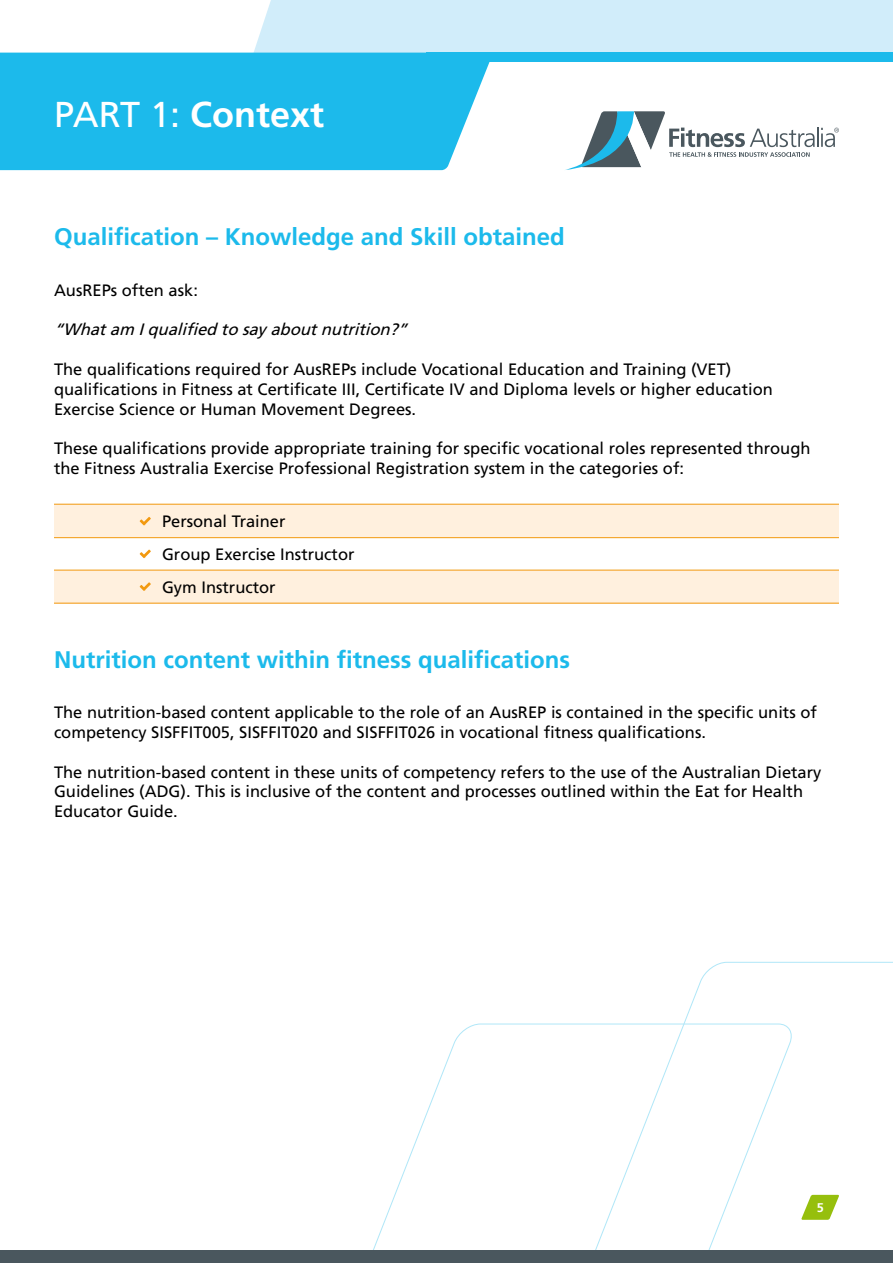
<style>
.page{position:relative;width:893px;height:1263px;background:#fff}
.page>*{position:absolute;margin:0;border:0;box-sizing:border-box;transform-origin:0 0}
.t1{font:700 36px "Frutiger LT Std";color:#fff}
.t2{font:700 24px "Frutiger LT Std";color:#1cbaeb}
.t3{font:16.5px/19.8px "Frutiger LT Std";color:#000}
.t4{font:italic 16.5px "Frutiger LT Std";color:#000}
.t5{font:700 12.6px "Frutiger LT Std";color:#fff}
.s1{font-weight:400}
</style>
<div class="page">
<div style="left:54px;top:570px;width:785px;height:33px;background:#fff0de"></div>
<hr style="left:54px;top:603px;width:785px;height:1px;background:#f2990f">
<hr style="left:54px;top:570px;width:785px;height:1px;background:#f2990f">
<div style="left:54px;top:504px;width:785px;height:34px;background:#fff0de"></div>
<hr style="left:54px;top:537px;width:785px;height:1px;background:#f2990f">
<hr style="left:54px;top:504px;width:785px;height:1px;background:#f2990f">
<svg style="left:589px;top:962px;width:304px;height:289px"></svg>
<svg style="left:343px;top:1024px;width:451px;height:227px"></svg>
<div style="left:251px;top:0;width:642px;height:53px;background:#d1edfa"></div>
<div style="left:0;top:53px;width:490px;height:117px;background:#1cbaeb"></div>
<div style="left:426px;top:53px;width:467px;height:9px;background:#1cbaeb"></div>
<hr style="left:817px;top:127px;width:2px;height:20px;background:#4a575e">
<svg style="left:565px;top:111px;width:250px;height:59px"></svg>
<svg style="left:821px;top:128px;width:18px;height:19px"></svg>
<svg style="left:801px;top:1195px;width:38px;height:25px"></svg>
<div style="left:0;top:1251px;width:893px;height:12px;background:#4a575e"></div>
<svg style="left:140px;top:517px;width:11px;height:8px"></svg>
<svg style="left:140px;top:550px;width:11px;height:8px"></svg>
<svg style="left:140px;top:582px;width:11px;height:9px"></svg>
<h1 class="t1" style="left:54px;top:94px;width:272px"><span class="s1">PART 1:</span> Context</h1>
<h2 class="t2" style="left:54px;top:223px;width:512px">Qualification – Knowledge and Skill obtained</h2>
<p class="t3" style="left:54px;top:280px;width:145px">AusREPs often ask:</p>
<p class="t4" style="left:54px;top:320px;width:360px">“Whatam Iqualified to sayaboutnutrition?”</p>
<p class="t3" style="left:54px;top:359px;width:720px">The qualifications required for AusREPs include Vocational Education and Training (VET) qualifications in Fitness at Certificate III, Certificate IV and Diploma levels or higher education<br>Exercise Science or Human Movement Degrees.</p>
<p class="t3" style="left:54px;top:439px;width:758px">These qualifications provide appropriate training for specific vocational roles represented through the Fitness Australia Exercise Professional Registration system in the categories of:</p>
<p class="t3" style="left:162px;top:505px;width:194px;line-height:33px">Personal Trainer<br>Group Exercise Instructor<br>Gym Instructor</p>
<h2 class="t2" style="left:54px;top:645px;width:518px">Nutrition content within fitness qualifications</h2>
<p class="t3" style="left:54px;top:703px;width:764px">The nutrition-based content applicable to the role of an AusREP is contained in the specific units of competency SISFFIT005, SISFFIT020 and SISFFIT026 in vocational fitness qualifications.</p>
<p class="t3" style="left:54px;top:762px;width:769px">The nutrition-based content in these units of competency refers to the use of the Australian Dietary<br>Guidelines (ADG). This is inclusive of the content and processes outlined within the Eat for Health<br>Educator Guide.</p>
<p class="t5" style="left:817px;top:1200px;width:9px">5</p>
</div>
